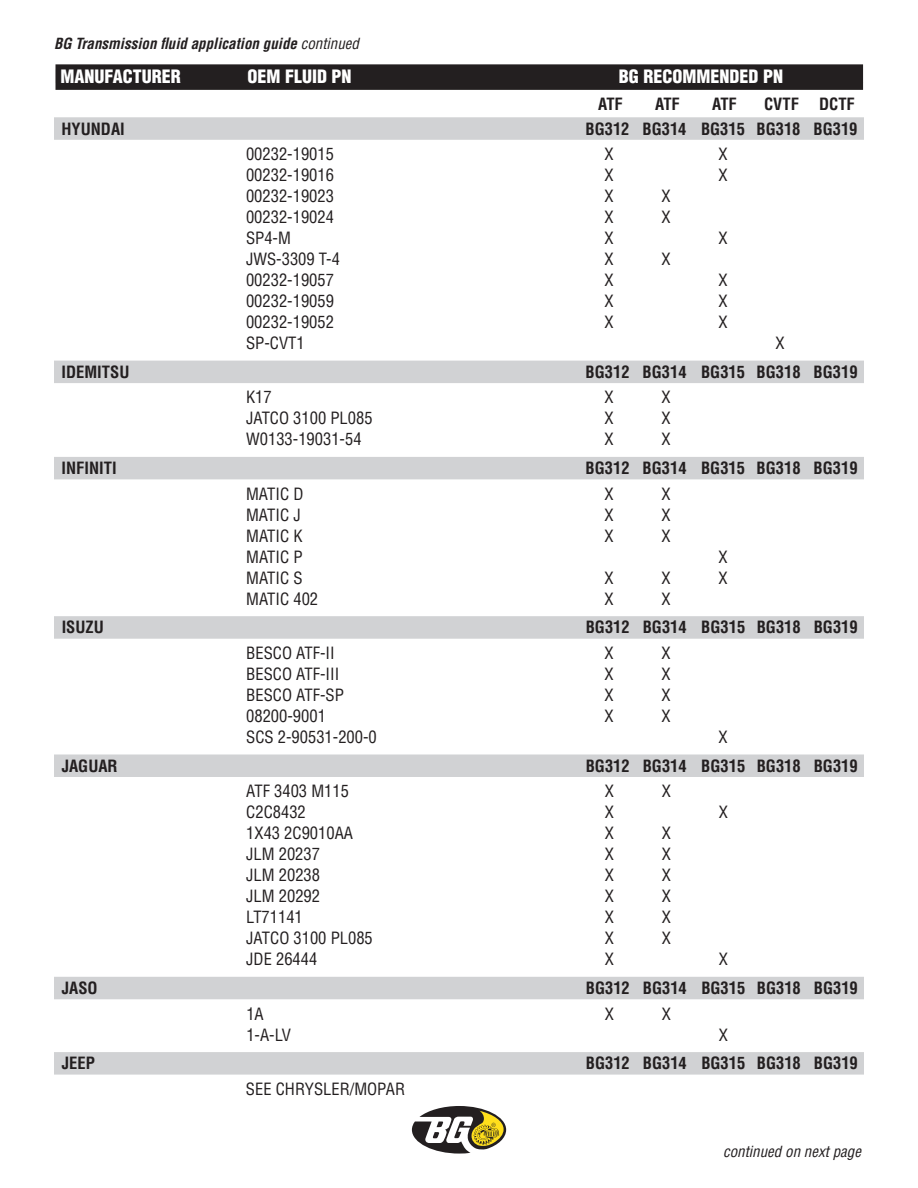
<style>
.page{position:relative;width:918px;height:1188px;background:#fff}
.page>*{position:absolute;margin:0;border:0;box-sizing:border-box;transform-origin:0 0}
.t1{font:900 condensed 18px "Helvetica LT Pro";color:#fff}
.t2{font:condensed 16.5px "Helvetica LT Pro";color:#231f20}
.t3{font:700 condensed 16.5px "Helvetica LT Pro";color:#231f20}
.t4{font:italic 700 condensed 15px "Helvetica LT Pro";color:#231f20}
.t5{font:italic condensed 15px "Helvetica LT Pro";color:#231f20}
.s1{font-weight:400}
.s2{color:#231f20}
</style>
<div class="page">
<div style="left:56px;top:64px;width:807px;height:26px;background:#231f20"></div>
<svg style="left:412px;top:1106px;width:94px;height:48px"></svg>
<div style="left:54px;top:117px;width:810px;height:23px;background:#d1d2d4"></div>
<div style="left:54px;top:361px;width:810px;height:22px;background:#d1d2d4"></div>
<div style="left:54px;top:457px;width:810px;height:22px;background:#d1d2d4"></div>
<div style="left:54px;top:616px;width:810px;height:23px;background:#d1d2d4"></div>
<div style="left:54px;top:754px;width:810px;height:23px;background:#d1d2d4"></div>
<div style="left:54px;top:977px;width:810px;height:22px;background:#d1d2d4"></div>
<div style="left:54px;top:1052px;width:810px;height:23px;background:#d1d2d4"></div>
<p class="t4" style="left:54px;top:34px;width:307px">BG Transmission fluid application guide <span class="s1">continued</span></p>
<p class="t1" style="left:56px;top:65px;width:127px"><span class="s2">I</span>MANUFACTURER</p>
<p class="t1" style="left:248px;top:65px;width:106px">OEM FLUID PN</p>
<p class="t1" style="left:619px;top:65px;width:246px">BG RECOMMENDED PN<span class="s2">XXXXXXXX</span></p>
<p class="t3" style="left:598px;top:93px;width:26px">ATF</p>
<p class="t3" style="left:655px;top:93px;width:26px">ATF</p>
<p class="t3" style="left:712px;top:93px;width:26px">ATF</p>
<p class="t3" style="left:764px;top:93px;width:92px">CVTF DCTF</p>
<p class="t3" style="left:62px;top:118px;width:65px">HYUNDAI</p>
<p class="t3" style="left:586px;top:118px;width:274px">BG312 BG314 BG315 BG318 BG319</p>
<p class="t2" style="left:246px;top:144px;width:89px">00232-19015</p>
<p class="t2" style="left:604px;top:144px;width:11px">X</p>
<p class="t2" style="left:718px;top:144px;width:11px">X</p>
<p class="t2" style="left:246px;top:165px;width:89px">00232-19016</p>
<p class="t2" style="left:604px;top:165px;width:11px">X</p>
<p class="t2" style="left:718px;top:165px;width:11px">X</p>
<p class="t2" style="left:246px;top:186px;width:89px">00232-19023</p>
<p class="t2" style="left:604px;top:186px;width:11px">X</p>
<p class="t2" style="left:661px;top:186px;width:11px">X</p>
<p class="t2" style="left:246px;top:207px;width:89px">00232-19024</p>
<p class="t2" style="left:604px;top:207px;width:11px">X</p>
<p class="t2" style="left:661px;top:207px;width:11px">X</p>
<p class="t2" style="left:246px;top:228px;width:46px">SP4-M</p>
<p class="t2" style="left:604px;top:228px;width:11px">X</p>
<p class="t2" style="left:718px;top:228px;width:11px">X</p>
<p class="t2" style="left:246px;top:249px;width:95px">JWS-3309 T-4</p>
<p class="t2" style="left:604px;top:249px;width:11px">X</p>
<p class="t2" style="left:661px;top:249px;width:11px">X</p>
<p class="t2" style="left:246px;top:270px;width:89px">00232-19057</p>
<p class="t2" style="left:604px;top:270px;width:11px">X</p>
<p class="t2" style="left:718px;top:270px;width:11px">X</p>
<p class="t2" style="left:246px;top:291px;width:89px">00232-19059</p>
<p class="t2" style="left:604px;top:291px;width:11px">X</p>
<p class="t2" style="left:718px;top:291px;width:11px">X</p>
<p class="t2" style="left:246px;top:312px;width:89px">00232-19052</p>
<p class="t2" style="left:604px;top:312px;width:11px">X</p>
<p class="t2" style="left:718px;top:312px;width:11px">X</p>
<p class="t2" style="left:246px;top:333px;width:60px">SP-CVT1</p>
<p class="t2" style="left:775px;top:333px;width:11px">X</p>
<p class="t3" style="left:62px;top:361px;width:69px">IDEMITSU</p>
<p class="t3" style="left:586px;top:361px;width:274px">BG312 BG314 BG315 BG318 BG319</p>
<p class="t2" style="left:246px;top:387px;width:27px">K17</p>
<p class="t2" style="left:604px;top:387px;width:11px">X</p>
<p class="t2" style="left:661px;top:387px;width:11px">X</p>
<p class="t2" style="left:246px;top:408px;width:128px">JATCO 3100 PL085</p>
<p class="t2" style="left:605px;top:408px;width:11px">X</p>
<p class="t2" style="left:662px;top:408px;width:11px">X</p>
<p class="t2" style="left:246px;top:429px;width:117px">W0133-19031-54</p>
<p class="t2" style="left:605px;top:429px;width:11px">X</p>
<p class="t2" style="left:662px;top:429px;width:11px">X</p>
<p class="t3" style="left:62px;top:457px;width:57px">INFINITI</p>
<p class="t3" style="left:586px;top:457px;width:274px">BG312 BG314 BG315 BG318 BG319</p>
<p class="t2" style="left:246px;top:483px;width:59px">MATIC D</p>
<p class="t2" style="left:605px;top:483px;width:11px">X</p>
<p class="t2" style="left:662px;top:483px;width:11px">X</p>
<p class="t2" style="left:246px;top:504px;width:56px">MATIC J</p>
<p class="t2" style="left:605px;top:504px;width:11px">X</p>
<p class="t2" style="left:662px;top:504px;width:11px">X</p>
<p class="t2" style="left:246px;top:525px;width:58px">MATIC K</p>
<p class="t2" style="left:605px;top:525px;width:11px">X</p>
<p class="t2" style="left:662px;top:525px;width:11px">X</p>
<p class="t2" style="left:246px;top:546px;width:58px">MATIC P</p>
<p class="t2" style="left:719px;top:546px;width:11px">X</p>
<p class="t2" style="left:246px;top:567px;width:58px">MATIC S</p>
<p class="t2" style="left:605px;top:567px;width:11px">X</p>
<p class="t2" style="left:662px;top:567px;width:11px">X</p>
<p class="t2" style="left:719px;top:567px;width:11px">X</p>
<p class="t2" style="left:246px;top:588px;width:73px">MATIC 402</p>
<p class="t2" style="left:605px;top:588px;width:11px">X</p>
<p class="t2" style="left:662px;top:588px;width:11px">X</p>
<p class="t3" style="left:62px;top:616px;width:44px">ISUZU</p>
<p class="t3" style="left:586px;top:616px;width:274px">BG312 BG314 BG315 BG318 BG319</p>
<p class="t2" style="left:246px;top:643px;width:90px">BESCO ATF-II</p>
<p class="t2" style="left:605px;top:643px;width:11px">X</p>
<p class="t2" style="left:662px;top:643px;width:11px">X</p>
<p class="t2" style="left:246px;top:664px;width:95px">BESCO ATF-III</p>
<p class="t2" style="left:605px;top:664px;width:11px">X</p>
<p class="t2" style="left:662px;top:664px;width:11px">X</p>
<p class="t2" style="left:246px;top:685px;width:99px">BESCO ATF-SP</p>
<p class="t2" style="left:605px;top:685px;width:11px">X</p>
<p class="t2" style="left:662px;top:685px;width:11px">X</p>
<p class="t2" style="left:246px;top:706px;width:81px">08200-9001</p>
<p class="t2" style="left:605px;top:706px;width:11px">X</p>
<p class="t2" style="left:662px;top:706px;width:11px">X</p>
<p class="t2" style="left:246px;top:727px;width:132px">SCS 2-90531-200-0</p>
<p class="t2" style="left:719px;top:727px;width:11px">X</p>
<p class="t3" style="left:62px;top:755px;width:57px">JAGUAR</p>
<p class="t3" style="left:586px;top:755px;width:274px">BG312 BG314 BG315 BG318 BG319</p>
<p class="t2" style="left:246px;top:781px;width:104px">ATF 3403 M115</p>
<p class="t2" style="left:605px;top:781px;width:11px">X</p>
<p class="t2" style="left:662px;top:781px;width:11px">X</p>
<p class="t2" style="left:246px;top:802px;width:61px">C2C8432</p>
<p class="t2" style="left:605px;top:802px;width:11px">X</p>
<p class="t2" style="left:719px;top:802px;width:11px">X</p>
<p class="t2" style="left:246px;top:823px;width:108px">1X43 2C9010AA</p>
<p class="t2" style="left:605px;top:823px;width:11px">X</p>
<p class="t2" style="left:662px;top:823px;width:11px">X</p>
<p class="t2" style="left:246px;top:844px;width:75px">JLM 20237</p>
<p class="t2" style="left:605px;top:844px;width:11px">X</p>
<p class="t2" style="left:662px;top:844px;width:11px">X</p>
<p class="t2" style="left:246px;top:865px;width:75px">JLM 20238</p>
<p class="t2" style="left:605px;top:865px;width:11px">X</p>
<p class="t2" style="left:662px;top:865px;width:11px">X</p>
<p class="t2" style="left:246px;top:886px;width:75px">JLM 20292</p>
<p class="t2" style="left:605px;top:886px;width:11px">X</p>
<p class="t2" style="left:662px;top:886px;width:11px">X</p>
<p class="t2" style="left:246px;top:907px;width:58px">LT71141</p>
<p class="t2" style="left:605px;top:907px;width:11px">X</p>
<p class="t2" style="left:662px;top:907px;width:11px">X</p>
<p class="t2" style="left:246px;top:928px;width:128px">JATCO 3100 PL085</p>
<p class="t2" style="left:605px;top:928px;width:11px">X</p>
<p class="t2" style="left:662px;top:928px;width:11px">X</p>
<p class="t2" style="left:246px;top:949px;width:73px">JDE 26444</p>
<p class="t2" style="left:605px;top:949px;width:11px">X</p>
<p class="t2" style="left:719px;top:949px;width:11px">X</p>
<p class="t3" style="left:62px;top:977px;width:37px">JASO</p>
<p class="t3" style="left:586px;top:977px;width:274px">BG312 BG314 BG315 BG318 BG319</p>
<p class="t2" style="left:246px;top:1003px;width:19px">1A</p>
<p class="t2" style="left:605px;top:1003px;width:11px">X</p>
<p class="t2" style="left:662px;top:1003px;width:11px">X</p>
<p class="t2" style="left:246px;top:1024px;width:46px">1-A-LV</p>
<p class="t2" style="left:719px;top:1024px;width:11px">X</p>
<p class="t3" style="left:62px;top:1052px;width:34px">JEEP</p>
<p class="t3" style="left:586px;top:1052px;width:274px">BG312 BG314 BG315 BG318 BG319</p>
<p class="t2" style="left:246px;top:1079px;width:161px">SEE CHRYSLER/MOPAR</p>
<p class="t5" style="left:723px;top:1142px;width:139px">continued on next page</p>
</div>
